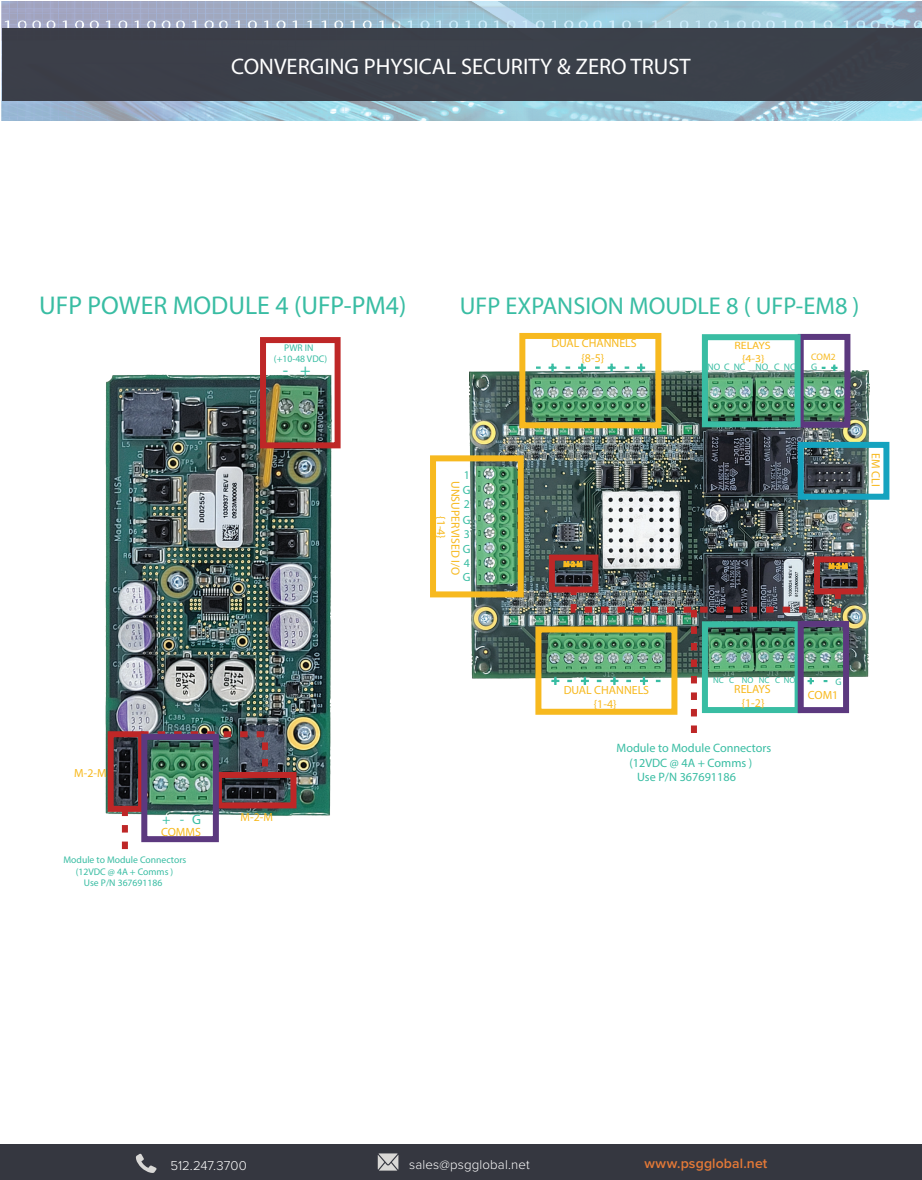
<style>
.page{position:relative;width:922px;height:1180px;background:#fff}
.page>*{position:absolute;margin:0;border:0;box-sizing:border-box;transform-origin:0 0}
.t1{font:25.8px "Myriad Pro";color:#39bda3}
.t2{font:24.3px "Myriad Pro";color:#39bda3}
.t3{font:22.5px "Myriad Pro";color:#fff}
.t4{font:17.55px "Myriad Pro";color:#39bda3}
.t5{font:600 14.1px "Proxima Nova";letter-spacing:.01em;color:#e47937}
.t6{font:13.8px "Myriad Pro";color:#39bda3}
.t7{font:300 13.2px "Proxima Nova";letter-spacing:.01em;color:#fff}
.t8{font:300 13.2px "Proxima Nova";letter-spacing:-.01em;color:#fff}
.t9{font:12.15px "Myriad Pro";color:#39bda3}
.t10{font:11.85px/14.2px "Myriad Pro";color:#f7b91f;text-align:center}
.t11{font:11.85px "Myriad Pro";color:#39bda3}
.t12{font:10.65px/12.8px "Myriad Pro";color:#f7b91f;text-align:center;scale:1.12 1}
.t13{font:9.6px/11.6px "Myriad Pro";color:#39bda3;text-align:center}
.t14{font:9.45px "Myriad Pro";color:#39bda3}
.t15{font:9.45px "Myriad Pro";color:#f7b91f}
.t16{font:8.7px "Myriad Pro";color:#39bda3}
</style>
<div class="page">
<div style="left:0;top:1143px;width:922px;height:36px;background:#353740"></div>
<svg style="left:378px;top:1153px;width:20px;height:17px"></svg>
<svg style="left:136px;top:1153px;width:21px;height:19px"></svg>
<img style="left:2px;top:1px;width:920px;height:120px">
<div style="left:3px;top:28px;width:919px;height:73px;background:#3b404a"></div>
<img style="left:105px;top:374px;width:230px;height:442px">
<div style="left:260px;top:337px;width:80px;height:111px;border:6px solid #be2727"></div>
<div style="left:216px;top:771px;width:80px;height:37px;border:6px solid #be2727"></div>
<div style="left:108px;top:731px;width:36px;height:80px;border:6px solid #be2727"></div>
<img style="left:135px;top:728px;width:136px;height:53px">
<svg style="left:122px;top:808px;width:6px;height:42px"></svg>
<div style="left:141px;top:733px;width:78px;height:109px;border:6px solid #5c397f"></div>
<img style="left:469px;top:371px;width:400px;height:307px">
<div style="left:430px;top:455px;width:94px;height:142px;border:6px solid #f7b91f"></div>
<div style="left:519px;top:333px;width:142px;height:95px;border:6px solid #f7b91f"></div>
<svg style="left:536px;top:366px;width:4px;height:3px"></svg>
<svg style="left:548px;top:363px;width:9px;height:9px"></svg>
<svg style="left:565px;top:366px;width:5px;height:3px"></svg>
<svg style="left:577px;top:363px;width:10px;height:9px"></svg>
<svg style="left:595px;top:366px;width:4px;height:3px"></svg>
<svg style="left:607px;top:363px;width:9px;height:9px"></svg>
<svg style="left:624px;top:366px;width:5px;height:3px"></svg>
<svg style="left:636px;top:363px;width:10px;height:9px"></svg>
<div style="left:535px;top:626px;width:142px;height:88px;border:6px solid #f7b91f"></div>
<div style="left:549px;top:554px;width:49px;height:38px;border:6px solid #be2727"></div>
<img style="left:550px;top:549px;width:316px;height:184px">
<div style="left:797px;top:442px;width:92px;height:57px;border:6px solid #15a3bf"></div>
<div style="left:797px;top:334px;width:53px;height:93px;border:6px solid #5c397f"></div>
<div style="left:702px;top:334px;width:98px;height:93px;border:6px solid #39bda3"></div>
<svg style="left:821px;top:364px;width:17px;height:8px"></svg>
<h3 class="t3" style="left:231px;top:52px;width:461px">CONVERGING PHYSICAL SECURITY &amp; ZERO TRUST</h3>
<h1 class="t1" style="left:39px;top:290px;width:369px">UFP POWER MODULE 4 (UFP-PM4)</h1>
<p class="t13" style="left:274px;top:341px;width:55px">PWR IN (+10-48 VDC)</p>
<h3 class="t4" style="left:283px;top:359px;width:29px">- +</h3>
<h2 class="t2" style="left:460px;top:291px;width:401px">UFP EXPANSION MOUDLE 8 ( UFP-EM8 )</h2>
<p class="t10" style="left:551px;top:336px;width:87px">DUAL CHANNELS {8-5}</p>
<p class="t12" style="left:734px;top:339px;width:34px">RELAYS {4-3}</p>
<p class="t14" style="left:707px;top:361px;width:90px">NO C NC NO C NC</p>
<p class="t15" style="left:811px;top:351px;width:26px">COM2</p>
<p class="t14" style="left:811px;top:361px;width:8px">G</p>
<p class="t11" style="left:463px;top:468px;width:8px">1</p>
<p class="t11" style="left:463px;top:497px;width:8px">2</p>
<p class="t11" style="left:463px;top:527px;width:8px">3</p>
<p class="t11" style="left:463px;top:555px;width:8px">4</p>
<p class="t10" style="left:463px;top:481px;width:96px;rotate:90deg">UNSUPERVISED I/O</p>
<p class="t11" style="left:463px;top:482px;width:9px">G</p>
<p class="t11" style="left:463px;top:512px;width:9px">G</p>
<p class="t11" style="left:463px;top:541px;width:9px">G</p>
<p class="t11" style="left:463px;top:569px;width:9px">G</p>
<p class="t10" style="left:448px;top:516px;width:24px;rotate:90deg">{1-4}</p>
<p class="t10" style="left:883px;top:453px;width:35px;rotate:90deg">EM CLI</p>
<p class="t10" style="left:74px;top:765px;width:34px">M-2-M</p>
<p class="t6" style="left:192px;top:811px;width:10px">G</p>
<p class="t10" style="left:240px;top:809px;width:34px">M-2-M</p>
<p class="t10" style="left:161px;top:824px;width:41px">COMMS</p>
<p class="t13" style="left:63px;top:853px;width:124px">Module to Module Connectors (12VDC @ 4A + Comms )<br>Use P/N 367691186</p>
<p class="t16" style="left:713px;top:674px;width:84px">NC C NO NC C NO</p>
<p class="t14" style="left:835px;top:675px;width:8px">G</p>
<p class="t10" style="left:734px;top:681px;width:38px">RELAYS {1-2}</p>
<p class="t10" style="left:808px;top:687px;width:32px">COM1</p>
<p class="t10" style="left:564px;top:682px;width:87px">DUAL CHANNELS {1-4}</p>
<p class="t9" style="left:616px;top:740px;width:156px">Module to Module Connectors</p>
<p class="t9" style="left:629px;top:755px;width:124px">(12VDC @ 4A + Comms )</p>
<p class="t9" style="left:637px;top:769px;width:100px">Use P/N 367691186</p>
<p class="t8" style="left:171px;top:1155px;width:78px">512.247.3700</p>
<p class="t7" style="left:409px;top:1153px;width:122px">sales@psgglobal.net</p>
<p class="t5" style="left:644px;top:1152px;width:125px">www.psgglobal.net</p>
</div>
